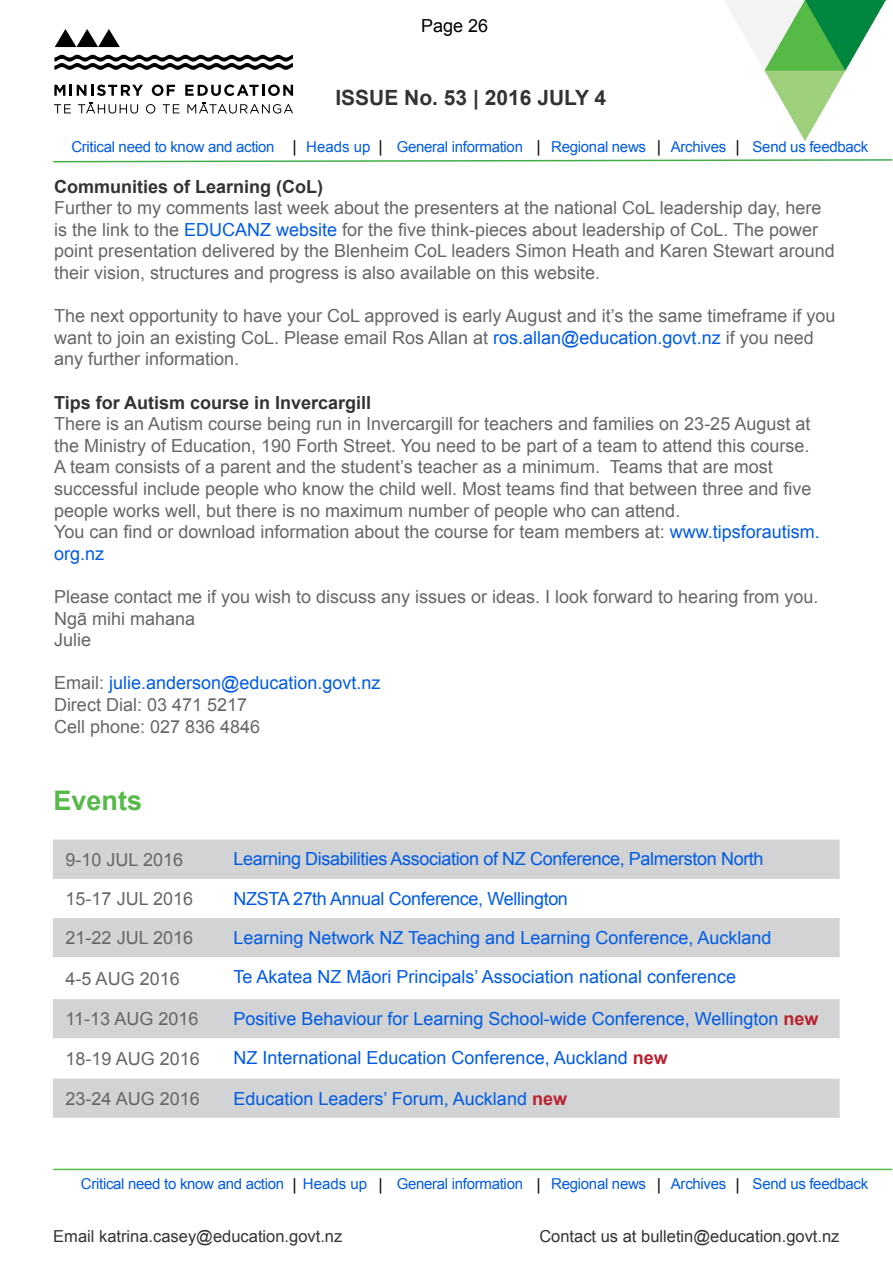
<style>
.page{position:relative;width:893px;height:1263px;background:#fff}
.page>*{position:absolute;margin:0;border:0;box-sizing:border-box;transform-origin:0 0}
.t1{font:700 27px "Arial";color:#55ba47}
.t2{font:700 21px "Arial";color:#333}
.t3{font:18px/21.6px "Arial";color:#666}
.t4{font:18px/39.2px "Arial";color:#005be5}
.t5{font:18px "Arial";letter-spacing:-.02em;color:#005be5}
.t6{font:700 18px "Arial";color:#333}
.t7{font:18px "Arial";color:#000}
.t8{font:16.5px "Arial";color:#333}
.t9{font:15px "Arial";letter-spacing:-.02em;color:#005be5}
.s1{font-size:16.5px;color:#000}
.s2{color:#005be5}
.s3{font-weight:700;color:#b92230}
</style>
<div class="page">
<hr style="left:53px;top:1169px;width:839px;height:1px;background:#55ba47">
<svg style="left:54px;top:85px;width:89px;height:11px"></svg>
<svg style="left:152px;top:85px;width:23px;height:11px"></svg>
<svg style="left:185px;top:85px;width:108px;height:11px"></svg>
<svg style="left:54px;top:104px;width:17px;height:9px"></svg>
<svg style="left:78px;top:102px;width:60px;height:12px"></svg>
<svg style="left:146px;top:104px;width:9px;height:10px"></svg>
<svg style="left:163px;top:104px;width:16px;height:9px"></svg>
<svg style="left:187px;top:102px;width:106px;height:12px"></svg>
<svg style="left:55px;top:29px;width:65px;height:18px"></svg>
<svg style="left:54px;top:55px;width:239px;height:15px"></svg>
<img style="left:725px;top:0;width:161px;height:140px">
<svg style="left:53px;top:839px;width:787px;height:279px;fill:#d1d3d4"></svg>
<svg style="left:53px;top:140px;width:840px;height:23px"></svg>
<p class="t7" style="left:421px;top:14px;width:69px">Page 26</p>
<p class="t2" style="left:335px;top:83px;width:272px">ISSUE No. 53 | 2016 JULY 4</p>
<p class="t9" style="left:71px;top:137px;width:576px">Critical need to know and action <span class="s1">|</span> Heads up <span class="s1">|</span> General information <span class="s1">|</span> Regional news</p>
<p class="t9" style="left:671px;top:137px;width:57px">Archives</p>
<p class="t9" style="left:753px;top:137px;width:117px">Send us feedback</p>
<p class="t6" style="left:54px;top:174px;width:271px">Communities of Learning (CoL)</p>
<p class="t3" style="left:54px;top:197px;width:782px">Further to my comments last week about the presenters at the national CoL leadership day, here is the link to the <span class="s2">EDUCANZ website</span> for the five think-pieces about leadership of CoL. The power point presentation delivered by the Blenheim CoL leaders Simon Heath and Karen Stewart around their vision, structures and progress is also available on this website.</p>
<p class="t3" style="left:54px;top:305px;width:783px">The next opportunity to have your CoL approved is early August and it’s the same timeframe if you want to join an existing CoL. Please email Ros Allan at <span class="s2">ros.allan@education.govt.nz</span> if you need any further information.</p>
<p class="t6" style="left:54px;top:390px;width:319px">Tips for Autism course in Invercargill</p>
<p class="t3" style="left:54px;top:413px;width:759px">There is an Autism course being run in Invercargill for teachers and families on 23-25 August at the Ministry of Education, 190 Forth Street. You need to be part of a team to attend this course.<br>A team consists of a parent and the student’s teacher as a minimum. Teams that are most successful include people who know the child well. Most teams find that between three and five people works well, but there is no maximum number of people who can attend.</p>
<p class="t3" style="left:54px;top:521px;width:767px">You can find or download information about the course for team members at: <span class="s2">www.tipsforautism. org.nz</span></p>
<p class="t3" style="left:54px;top:586px;width:766px">Please contact me if you wish to discuss any issues or ideas. I look forward to hearing from you.</p>
<p class="t3" style="left:54px;top:608px;width:143px">Ngā mihi mahana</p>
<p class="t3" style="left:54px;top:629px;width:39px">Julie</p>
<p class="t3" style="left:54px;top:672px;width:328px">Email: <span class="s2">julie.anderson@education.govt.nz<br></span>Direct Dial: 03 471 5217<br>Cell phone: 027 836 4846</p>
<h1 class="t1" style="left:54px;top:782px;width:90px">Events</h1>
<p class="t3" style="left:66px;top:849px;width:119px">9-10 JUL 2016</p>
<p class="t5" style="left:233px;top:847px;width:532px">Learning Disabilities Association of NZ Conference, Palmerston North</p>
<p class="t3" style="left:66px;top:879px;width:129px;line-height:39.2px">15-17 JUL 2016<br>21-22 JUL 2016</p>
<p class="t3" style="left:66px;top:968px;width:116px">4-5 AUG 2016</p>
<p class="t4" style="left:233px;top:879px;width:539px">NZSTA 27th Annual Conference, Wellington<br>Learning Network NZ Teaching and Learning Conference, Auckland<br>Te Akatea NZ Māori Principals’ Association national conference</p>
<p class="t3" style="left:66px;top:1008px;width:134px">11-13 AUG 2016</p>
<p class="t4" style="left:233px;top:999px;width:586px">Positive Behaviour for Learning School-wide Conference, Wellington <span class="s3">new</span></p>
<p class="t3" style="left:66px;top:1048px;width:136px">18-19 AUG 2016</p>
<p class="t4" style="left:233px;top:1038px;width:436px">NZ International Education Conference, Auckland <span class="s3">new</span></p>
<p class="t3" style="left:66px;top:1088px;width:136px">23-24 AUG 2016</p>
<p class="t4" style="left:233px;top:1079px;width:335px">Education Leaders’ Forum, Auckland <span class="s3">new</span></p>
<p class="t9" style="left:81px;top:1174px;width:567px">Critical need to know and action <span class="s1">|</span> Heads up <span class="s1">|</span> General information <span class="s1">|</span> Regional news</p>
<p class="t9" style="left:671px;top:1174px;width:57px">Archives</p>
<p class="t9" style="left:753px;top:1174px;width:117px">Send us feedback</p>
<p class="t8" style="left:53px;top:1226px;width:291px">Email katrina.casey@education.govt.nz</p>
<p class="t8" style="left:539px;top:1226px;width:302px">Contact us at bulletin@education.govt.nz</p>
</div>
